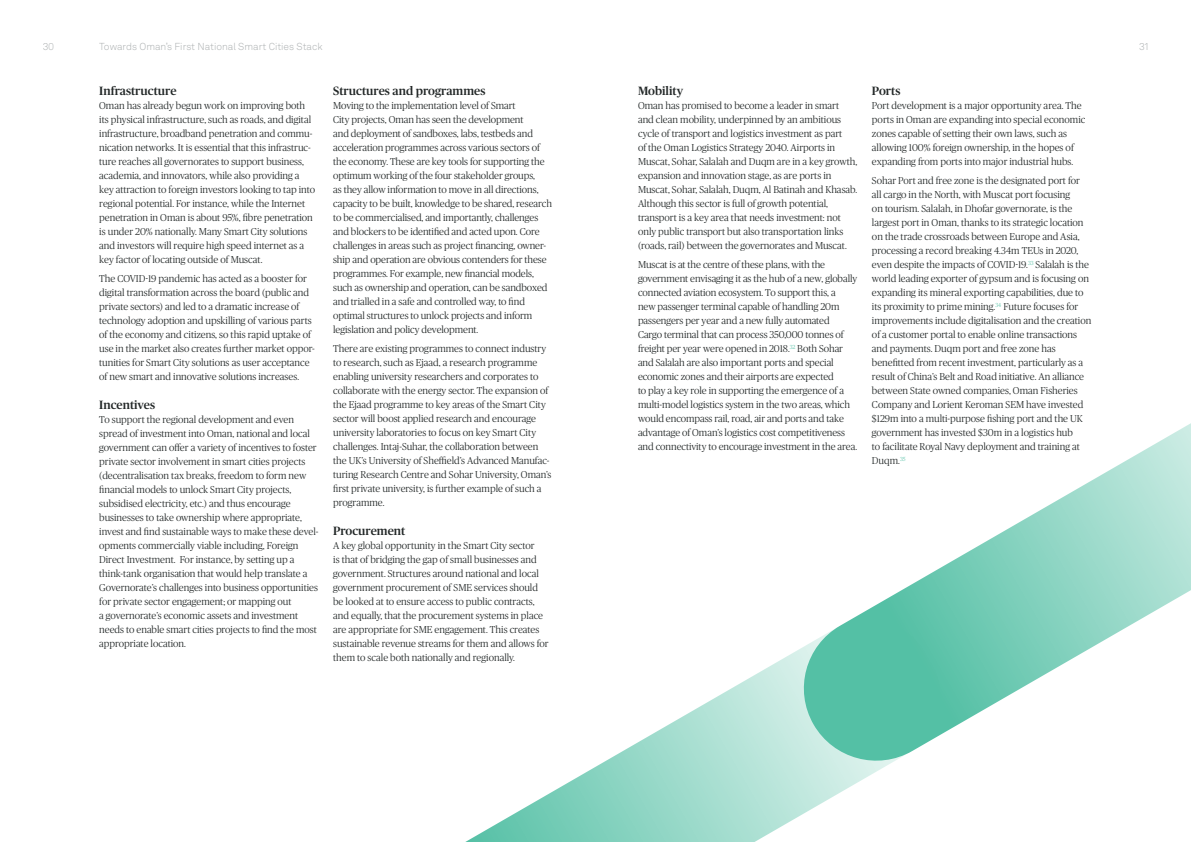
<style>
.page{position:relative;width:1191px;height:842px;background:#fff}
.page>*{position:absolute;margin:0;border:0;box-sizing:border-box;transform-origin:0 0}
.Header_4{font:500 12px "Publico Headline";color:#222727}
.Body{font:300 10px/14px "Publico Headline";color:#222727}
.t1{font:300 10px "Akkurat LL";color:#abafb0}
</style>
<div class="page">
<svg style="left:866px;top:423px;width:325px;height:306px"></svg>
<svg style="left:465px;top:611px;width:485px;height:231px"></svg>
<p class="t1" style="left:43px;top:40px;width:13px">30</p>
<p class="t1" style="left:99px;top:40px;width:225px">Towards Oman’s First National Smart Cities Stack</p>
<p class="t1" style="left:1139px;top:40px;width:11px">31</p>
<p class="Header_4" style="left:99px;top:82px;width:79px">Infrastructure</p>
<p class="Body" style="left:99px;top:98px;width:217px">Oman has already begun work on improving both its physical infrastructure, such as roads, and digital infrastructure, broadband penetration and commu&shy;nication networks. It is essential that this infrastruc&shy;ture reaches all governorates to support business, academia, and innovators, while also providing a key attraction to foreign investors looking to tap into regional potential. For instance, while the Internet penetration in Oman is about 95%, fibre penetration is under 20% nationally. Many Smart City solutions and investors will require high speed internet as a key factor of locating outside of Muscat.</p>
<p class="Body" style="left:99px;top:271px;width:217px">The COVID-19 pandemic has acted as a booster for digital transformation across the board (public and private sectors) and led to a dramatic increase of technology adoption and upskilling of various parts of the economy and citizens, so this rapid uptake of use in the market also creates further market oppor&shy;tunities for Smart City solutions as user acceptance of new smart and innovative solutions increases.</p>
<p class="Header_4" style="left:99px;top:396px;width:57px">Incentives</p>
<p class="Body" style="left:99px;top:412px;width:221px">To support the regional development and even spread of investment into Oman, national and local government can offer a variety of incentives to foster private sector involvement in smart cities projects (decentralisation tax breaks, freedom to form new financial models to unlock Smart City projects, subsidised electricity, etc.) and thus encourage businesses to take ownership where appropriate, invest and find sustainable ways to make these devel&shy;opments commercially viable including, Foreign Direct Investment. For instance, by setting up a think-tank organisation that would help translate a Governorate’s challenges into business opportunities for private sector engagement; or mapping out<br>a governorate’s economic assets and investment needs to enable smart cities projects to find the most appropriate location.</p>
<p class="Header_4" style="left:333px;top:82px;width:154px">Structures and programmes</p>
<p class="Body" style="left:333px;top:98px;width:220px">Moving to the implementation level of Smart<br>City projects, Oman has seen the development<br>and deployment of sandboxes, labs, testbeds and acceleration programmes across various sectors of the economy. These are key tools for supporting the optimum working of the four stakeholder groups,<br>as they allow information to move in all directions, capacity to be built, knowledge to be shared, research to be commercialised, and importantly, challenges and blockers to be identified and acted upon. Core challenges in areas such as project financing, owner&shy;ship and operation are obvious contenders for these programmes. For example, new financial models, such as ownership and operation, can be sandboxed and trialled in a safe and controlled way, to find optimal structures to unlock projects and inform legislation and policy development.</p>
<p class="Body" style="left:333px;top:341px;width:220px">There are existing programmes to connect industry to research, such as Ejaad, a research programme enabling university researchers and corporates to collaborate with the energy sector. The expansion of the Ejaad programme to key areas of the Smart City sector will boost applied research and encourage university laboratories to focus on key Smart City challenges. Intaj-Suhar, the collaboration between the UK’s University of Sheffield’s Advanced Manufac&shy;turing Research Centre and Sohar University, Oman’s first private university, is further example of such a programme.</p>
<p class="Header_4" style="left:333px;top:522px;width:74px">Procurement</p>
<p class="Body" style="left:333px;top:538px;width:217px">A key global opportunity in the Smart City sector<br>is that of bridging the gap of small businesses and government. Structures around national and local government procurement of SME services should be looked at to ensure access to public contracts, and equally, that the procurement systems in place are appropriate for SME engagement. This creates sustainable revenue streams for them and allows for them to scale both nationally and regionally.</p>
<p class="Header_4" style="left:638px;top:82px;width:47px">Mobility</p>
<p class="Body" style="left:638px;top:98px;width:221px">Oman has promised to become a leader in smart and clean mobility, underpinned by an ambitious cycle of transport and logistics investment as part<br>of the Oman Logistics Strategy 2040. Airports in Muscat, Sohar, Salalah and Duqm are in a key growth, expansion and innovation stage, as are ports in Muscat, Sohar, Salalah, Duqm, Al Batinah and Khasab.<br>Although this sector is full of growth potential, transport is a key area that needs investment: not only public transport but also transportation links (roads, rail) between the governorates and Muscat.</p>
<p class="Body" style="left:638px;top:257px;width:221px">Muscat is at the centre of these plans, with the government envisaging it as the hub of a new, globally connected aviation ecosystem. To support this, a<br>new passenger terminal capable of handling 20m passengers per year and a new fully automated<br>Cargo terminal that can process 350,000 tonnes of freight per year were opened in 2018.<sup>32</sup> Both Sohar and Salalah are also important ports and special economic zones and their airports are expected<br>to play a key role in supporting the emergence of a multi-model logistics system in the two areas, which would encompass rail, road, air and ports and take advantage of Oman’s logistics cost competitiveness and connectivity to encourage investment in the area.</p>
<p class="Header_4" style="left:872px;top:82px;width:30px">Ports</p>
<p class="Body" style="left:872px;top:98px;width:215px">Port development is a major opportunity area. The ports in Oman are expanding into special economic zones capable of setting their own laws, such as allowing 100% foreign ownership, in the hopes of expanding from ports into major industrial hubs.</p>
<p class="Body" style="left:872px;top:173px;width:221px">Sohar Port and free zone is the designated port for all cargo in the North, with Muscat port focusing<br>on tourism. Salalah, in Dhofar governorate, is the largest port in Oman, thanks to its strategic location on the trade crossroads between Europe and Asia, processing a record breaking 4.34m TEUs in 2020, even despite the impacts of COVID-19.<sup>33</sup> Salalah is the world leading exporter of gypsum and is focusing on expanding its mineral exporting capabilities, due to its proximity to prime mining.<sup>34</sup> Future focuses for improvements include digitalisation and the creation of a customer portal to enable online transactions and payments. Duqm port and free zone has benefitted from recent investment, particularly as a result of China’s Belt and Road initiative. An alliance between State owned companies, Oman Fisheries Company and Lorient Keroman SEM have invested $129m into a multi-purpose fishing port and the UK government has invested $30m in a logistics hub<br>to facilitate Royal Navy deployment and training at Duqm.<sup>35</sup></p>
</div>
